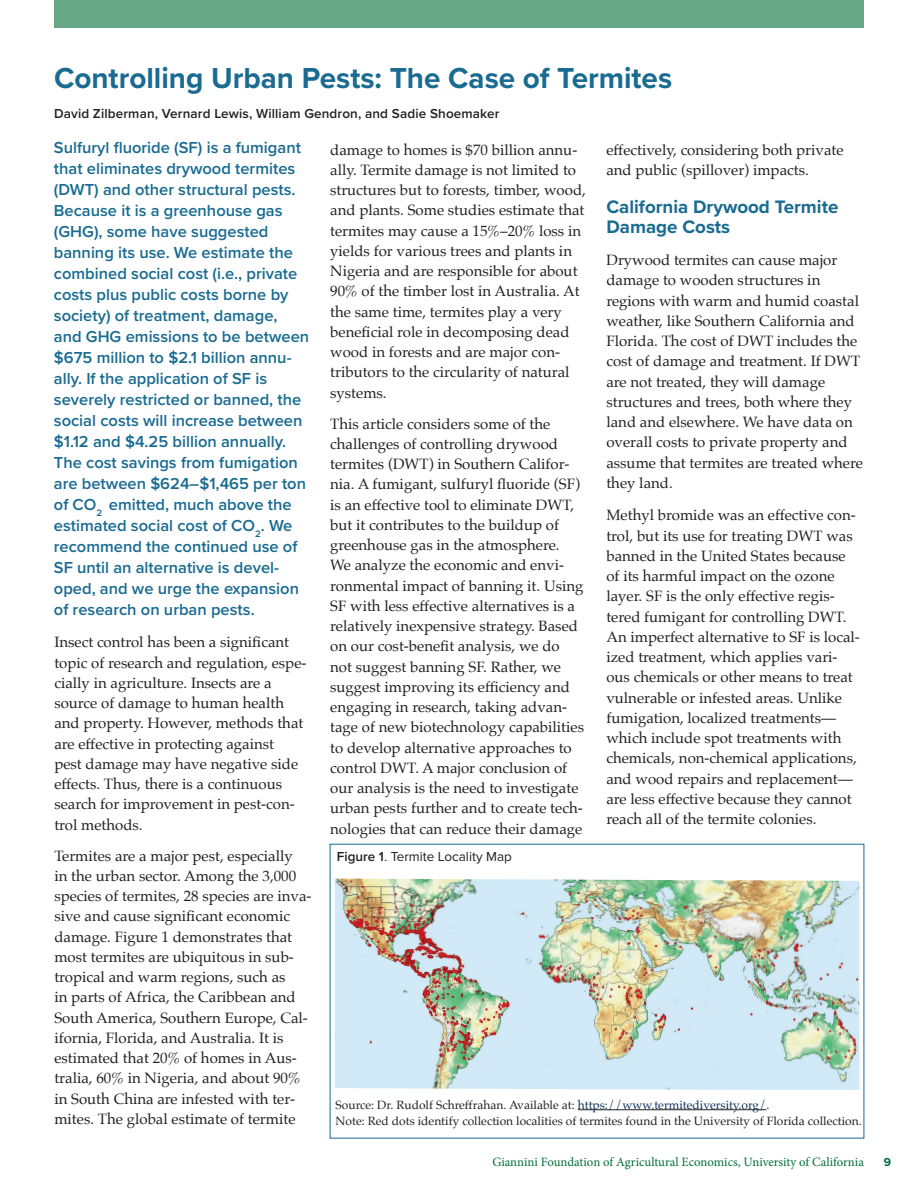
<style>
.page{position:relative;width:918px;height:1188px;background:#fff}
.page>*{position:absolute;margin:0;border:0;box-sizing:border-box;transform-origin:0 0}
.Article_Headline{font:700 30px "Proxima Nova";color:#196b91}
.Article_Subhead{font:700 18.75px/20.2px "Proxima Nova";color:#196b91}
.Article_Abstract{font:600 16.5px/21px "Proxima Nova";color:#196b91}
.Article_Body__Palatino{font:15px/20.2px "Palatino";color:#231f20}
.Article_Subhead-2{font:15px/20.2px "Palatino";color:#231f20}
.Author{font:600 13.5px "Proxima Nova";letter-spacing:.01em;color:#231f20}
.Figure_Title{font:13.5px "Proxima Nova";color:#231f20}
.t1{font:12.75px "Minion Pro";color:#006f3c}
.Figure_source{font:12px/16.5px "Palatino";color:#231f20}
.t2{font:700 12px "Proxima Nova";color:#006f3c}
.s1{font-weight:600}
.s2{color:#0c3259}
</style>
<div class="page">
<div style="left:54px;top:0;width:810px;height:28px;background:#67a788"></div>
<img style="left:335px;top:879px;width:524px;height:211px">
<hr style="left:578px;top:1109px;width:188px;height:1px;background:#231f20">
<p class="Article_Headline" style="left:54px;top:56px;width:620px">Controlling Urban Pests: The Case of Termites</p>
<p class="Author" style="left:54px;top:104px;width:447px">David Zilberman, Vernard Lewis, William Gendron, and Sadie Shoemaker</p>
<p class="Article_Abstract" style="left:54px;top:137px;width:257px">Sulfuryl fluoride (SF) is a fumigant that eliminates drywood termites (DWT) and other structural pests.<br>Because it is a greenhouse gas (GHG), some have suggested banning its use. We estimate the combined social cost (i.e., private costs plus public costs borne by society) of treatment, damage, and GHG emissions to be between $675 million to $2.1 billion annu&shy;ally. If the application of SF is severely restricted or banned, the social costs will increase between $1.12 and $4.25 billion annually.<br>The cost savings from fumigation are between $624–$1,465 per ton of CO<sub>2</sub> emitted, much above the estimated social cost of CO<sub>2</sub>. We recommend the continued use of<br>SF until an alternative is devel&shy;oped, and we urge the expansion of research on urban pests.</p>
<p class="Article_Body__Palatino" style="left:54px;top:632px;width:254px">Insect control has been a significant topic of research and regulation, espe&shy;cially in agriculture. Insects are a source of damage to human health and property. However, methods that are effective in protecting against<br>pest damage may have negative side effects. Thus, there is a continuous search for improvement in pest-con&shy;trol methods.</p>
<p class="Article_Body__Palatino" style="left:54px;top:845px;width:259px">Termites are a major pest, especially<br>in the urban sector. Among the 3,000 species of termites, 28 species are inva&shy;sive and cause significant economic damage. Figure 1 demonstrates that most termites are ubiquitous in sub&shy;tropical and warm regions, such as<br>in parts of Africa, the Caribbean and South America, Southern Europe, Cal&shy;ifornia, Florida, and Australia. It is estimated that 20% of homes in Aus&shy;tralia, 60% in Nigeria, and about 90% in South China are infested with ter&shy;mites. The global estimate of termite</p>
<p class="Article_Body__Palatino" style="left:330px;top:139px;width:257px">damage to homes is $70 billion annu&shy;ally. Termite damage is not limited to structures but to forests, timber, wood, and plants. Some studies estimate that termites may cause a 15%–20% loss in yields for various trees and plants in Nigeria and are responsible for about 90% of the timber lost in Australia. At the same time, termites play a very beneficial role in decomposing dead wood in forests and are major con&shy;tributors to the circularity of natural systems.</p>
<p class="Article_Body__Palatino" style="left:330px;top:413px;width:255px">This article considers some of the challenges of controlling drywood termites (DWT) in Southern Califor&shy;nia. A fumigant, sulfuryl fluoride (SF) is an effective tool to eliminate DWT, but it contributes to the buildup of greenhouse gas in the atmosphere.<br>We analyze the economic and envi&shy;ronmental impact of banning it. Using SF with less effective alternatives is a relatively inexpensive strategy. Based on our cost-benefit analysis, we do not suggest banning SF. Rather, we suggest improving its efficiency and engaging in research, taking advan&shy;tage of new biotechnology capabilities to develop alternative approaches to control DWT. A major conclusion of our analysis is the need to investigate urban pests further and to create tech&shy;nologies that can reduce their damage</p>
<p class="Figure_Title" style="left:337px;top:846px;width:176px"><span class="s1">Figure 1</span>. Termite Locality Map</p>
<p class="Article_Body__Palatino" style="left:606px;top:139px;width:239px">effectively, considering both private and public (spillover) impacts.</p>
<p class="Article_Subhead" style="left:606px;top:196px;width:233px">California Drywood Termite<br>Damage Costs</p>
<p class="Article_Subhead-2" style="left:606px;top:250px;width:258px">Drywood termites can cause major damage to wooden structures in regions with warm and humid coastal weather, like Southern California and Florida. The cost of DWT includes the cost of damage and treatment. If DWT are not treated, they will damage structures and trees, both where they land and elsewhere. We have data on overall costs to private property and assume that termites are treated where they land.</p>
<p class="Article_Subhead-2" style="left:606px;top:505px;width:255px">Methyl bromide was an effective con&shy;trol, but its use for treating DWT was banned in the United States because of its harmful impact on the ozone layer. SF is the only effective regis&shy;tered fumigant for controlling DWT.<br>An imperfect alternative to SF is local&shy;ized treatment, which applies vari&shy;ous chemicals or other means to treat vulnerable or infested areas. Unlike fumigation, localized treatments— which include spot treatments with chemicals, non-chemical applications, and wood repairs and replacement— are less effective because they cannot reach all of the termite colonies.</p>
<p class="Figure_source" style="left:336px;top:1096px;width:528px">Source: Dr. Rudolf Schreffrahan. Available at: <span class="s2">https://www.termitediversity.org/</span>.<br>Note: Red dots identify collection localities of termites found in the University of Florida collection.</p>
<p class="t1" style="left:492px;top:1153px;width:373px">Giannini Foundation of Agricultural Economics, University of California</p>
<p class="t2" style="left:884px;top:1153px;width:9px">9</p>
</div>
